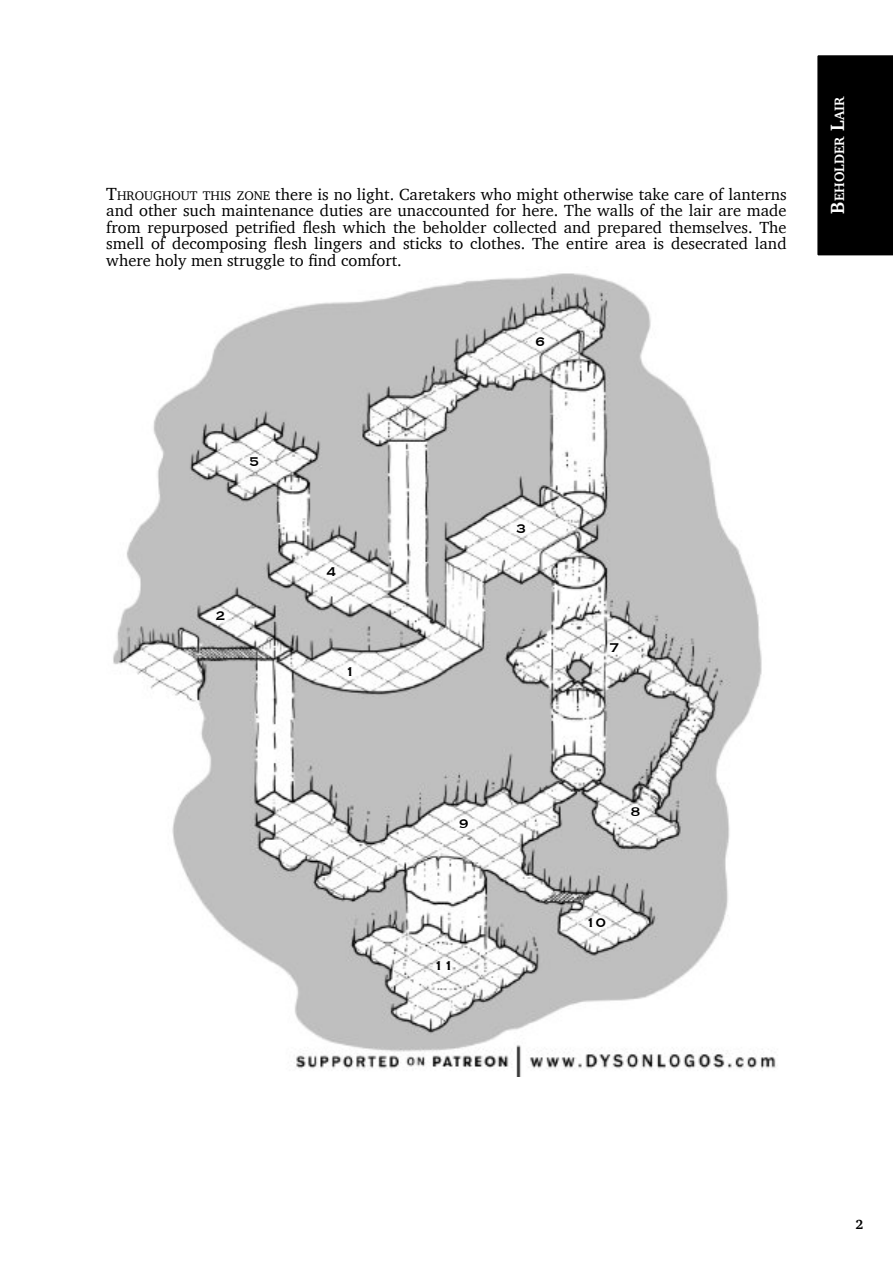
<style>
.page{position:relative;width:893px;height:1263px;background:#fff}
.page>*{position:absolute;margin:0;border:0;box-sizing:border-box;transform-origin:0 0}
.t1{font:16.5px/16.5px "Charter";color:#000;text-align:justify}
.t2{font:16.5px "Copperplate";color:#000}
.t3{font:700 13.95px "Charter";color:#fff}
.t4{font:700 13.5px "Charter";color:#000}
.s1{font-size:18px}
.s2{font-size:12.9px}
.s3{font-size:19.5px}
</style>
<div class="page">
<img style="left:113px;top:273px;width:663px;height:803px">
<div style="left:817px;top:55px;width:76px;height:200px;background:#000;border:2px solid #000"></div>
<p class="t1" style="left:106px;top:186px;width:682px"><span class="s1">T</span><span class="s2">HROUGHOUT THIS ZONE</span> there is no light. Caretakers who might otherwise take care of lanterns and other such maintenance duties are unaccounted for here. The walls of the lair are made from repurposed petrified flesh which the beholder collected and prepared themselves. The smell of decomposing flesh lingers and sticks to clothes. The entire area is desecrated land where holy men struggle to find comfort.</p>
<p class="t2" style="left:249px;top:453px;width:12px">5</p>
<p class="t2" style="left:215px;top:607px;width:12px">2</p>
<p class="t2" style="left:326px;top:564px;width:12px">4</p>
<p class="t2" style="left:345px;top:663px;width:12px">1</p>
<p class="t2" style="left:535px;top:334px;width:12px">6</p>
<p class="t2" style="left:516px;top:520px;width:12px">3</p>
<p class="t2" style="left:610px;top:639px;width:12px">7</p>
<p class="t3" style="left:830px;top:214px;width:118px;rotate:-90deg"><span class="s3">B</span>EHOLDER <span class="s3">L</span>AIR</p>
<p class="t2" style="left:459px;top:816px;width:12px">9</p>
<p class="t2" style="left:434px;top:958px;width:22px">11</p>
<p class="t2" style="left:630px;top:803px;width:12px">8</p>
<p class="t2" style="left:586px;top:915px;width:22px">10</p>
<p class="t4" style="left:855px;top:1215px;width:9px">2</p>
</div>
